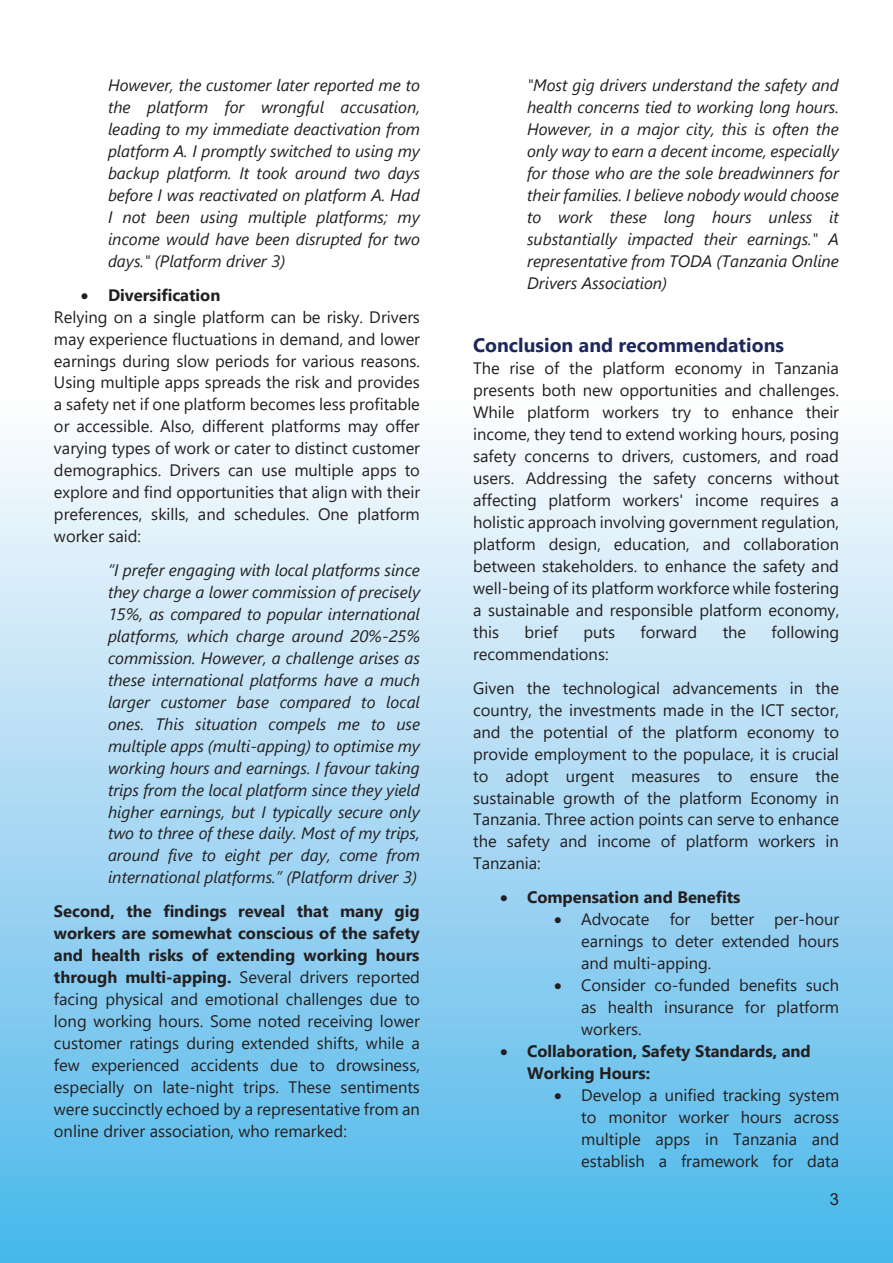
<style>
.page{position:relative;width:893px;height:1263px;background:#fff}
.page>*{position:absolute;margin:0;border:0;box-sizing:border-box;transform-origin:0 0}
.t1{font:700 19.5px "Segoe UI";color:#1d275b}
.t2{font:16.5px/21.9px "Segoe UI";color:#231f20;text-align:justify}
.t3{font:italic 16.5px/21.9px "Segoe UI";color:#231f20;text-align:justify}
.t4{font:700 16.5px/21.9px "Segoe UI";color:#231f20}
.t5{font:16.5px "Arial";color:#231f20}
.s1{font-weight:700}
</style>
<div class="page">
<div style="left:0;top:396px;width:893px;height:867px;background:linear-gradient(to bottom,#fffcfe,#4ab6e9)"></div>
<p class="t3" style="left:108px;top:72px;width:314px">However, the customer later reported me to the platform for wrongful accusation, leading to my immediate deactivation from platform A. I promptly switched to using my backup platform. It took around two days before I was reactivated on platform A. Had I not been using multiple platforms; my income would have been disrupted for two days." (Platform driver 3)</p>
<p class="t2" style="left:54px;top:282px;width:368px;text-align:left;text-indent:27px">• <span class="s1">Diversification<br></span>Relying on a single platform can be risky. Drivers may experience fluctuations in demand, and lower earnings during slow periods for various reasons.<br>Using multiple apps spreads the risk and provides a safety net if one platform becomes less profitable or accessible. Also, different platforms may offer varying types of work or cater to distinct customer demographics. Drivers can use multiple apps to explore and find opportunities that align with their preferences, skills, and schedules. One platform worker said:</p>
<p class="t3" style="left:108px;top:557px;width:314px">“I prefer engaging with local platforms since they charge a lower commission of precisely 15%, as compared to popular international platforms, which charge around 20%-25% commission. However, a challenge arises as these international platforms have a much larger customer base compared to local ones. This situation compels me to use multiple apps (multi-apping) to optimise my working hours and earnings. I favour taking trips from the local platform since they yield higher earnings, but I typically secure only two to three of these daily. Most of my trips, around five to eight per day, come from international platforms.” (Platform driver 3)</p>
<p class="t2" style="left:54px;top:899px;width:368px"><span class="s1">Second, the findings reveal that many gig workers are somewhat conscious of the safety and health risks of extending working hours through multi-apping.</span> Several drivers reported facing physical and emotional challenges due to long working hours. Some noted receiving lower customer ratings during extended shifts, while a few experienced accidents due to drowsiness, especially on late-night trips. These sentiments were succinctly echoed by a representative from an online driver association, who remarked:</p>
<p class="t3" style="left:527px;top:72px;width:313px">"Most gig drivers understand the safety and health concerns tied to working long hours.<br>However, in a major city, this is often the only way to earn a decent income, especially for those who are the sole breadwinners for their families. I believe nobody would choose to work these long hours unless it substantially impacted their earnings." A representative from TODA (Tanzania Online Drivers Association)</p>
<p class="t1" style="left:473px;top:326px;width:312px">Conclusion and recommendations</p>
<p class="t2" style="left:473px;top:356px;width:368px">The rise of the platform economy in Tanzania presents both new opportunities and challenges.<br>While platform workers try to enhance their income, they tend to extend working hours, posing safety concerns to drivers, customers, and road users. Addressing the safety concerns without affecting platform workers' income requires a holistic approach involving government regulation, platform design, education, and collaboration between stakeholders. to enhance the safety and well-being of its platform workforce while fostering a sustainable and responsible platform economy, this</p>
<p class="t2" style="left:525px;top:620px;width:35px">brief</p>
<p class="t2" style="left:583px;top:620px;width:33px">puts</p>
<p class="t2" style="left:641px;top:620px;width:58px">forward</p>
<p class="t2" style="left:723px;top:620px;width:25px">the</p>
<p class="t2" style="left:772px;top:620px;width:69px">following</p>
<p class="t2" style="left:473px;top:635px;width:368px;line-height:34px">recommendations:<br>Given the technological advancements in the</p>
<p class="t2" style="left:473px;top:697px;width:368px">country, the investments made in the ICT sector, and the potential of the platform economy to provide employment to the populace, it is crucial to adopt urgent measures to ensure the sustainable growth of the platform Economy in Tanzania. Three action points can serve to enhance the safety and income of platform workers in Tanzania:</p>
<p class="t4" style="left:500px;top:885px;width:242px">• Compensation and Benefits</p>
<p class="t2" style="left:581px;top:907px;width:260px;text-indent:-27px">• Advocate for better per-hour earnings to deter extended hours and multi-apping.</p>
<p class="t2" style="left:581px;top:973px;width:260px;text-indent:-27px">• Consider co-funded benefits such as health insurance for platform workers.</p>
<p class="t4" style="left:527px;top:1039px;width:285px;text-indent:-27px">• Collaboration, Safety Standards, and<br>Working Hours:</p>
<p class="t2" style="left:581px;top:1083px;width:260px;text-indent:-27px">• Develop a unified tracking system to monitor worker hours across multiple apps in Tanzania and establish a framework for data</p>
<p class="t5" style="left:830px;top:1188px;width:11px">3</p>
</div>
